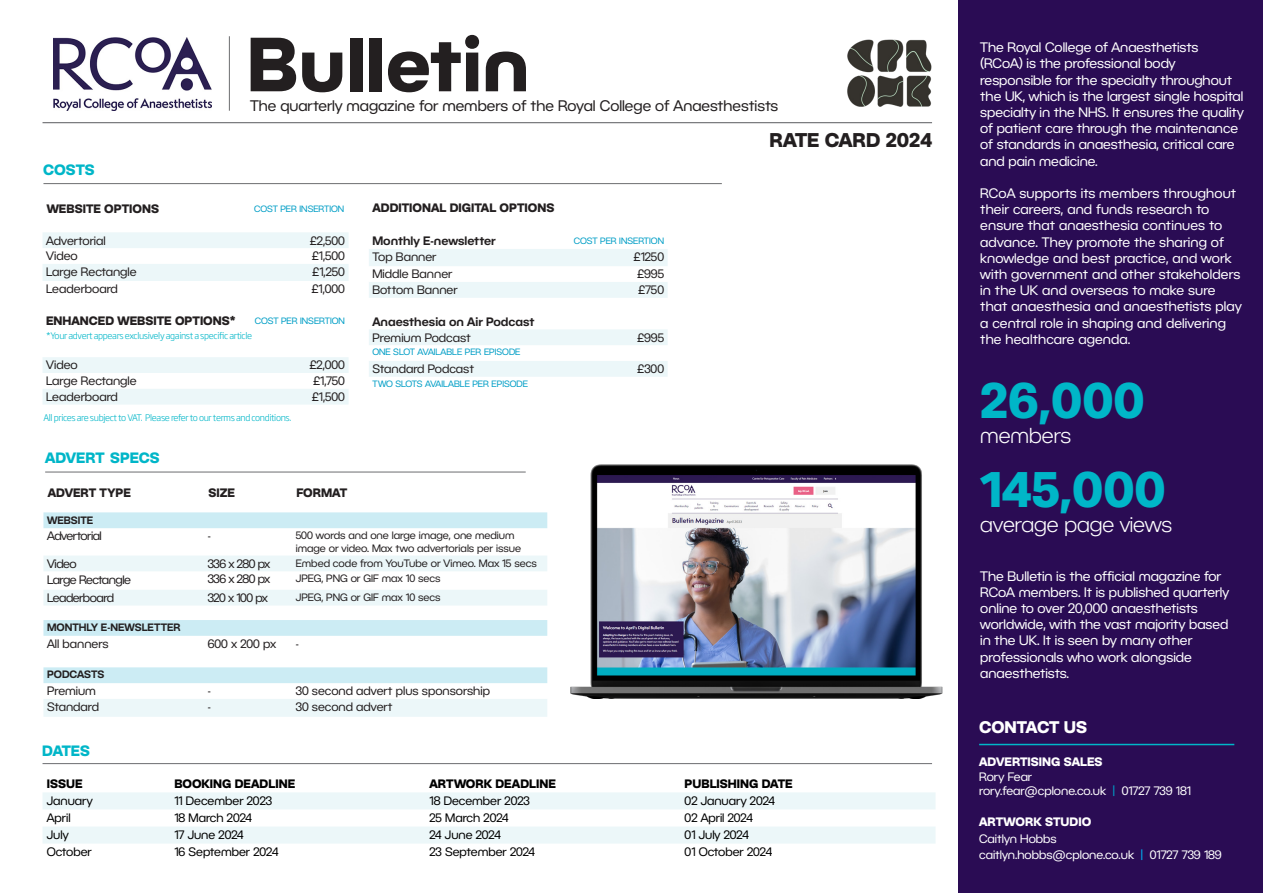
<style>
.page{position:relative;width:1263px;height:893px;background:#fff}
.page>*{position:absolute;margin:0;border:0;box-sizing:border-box;transform-origin:0 0}
.t1{font:700 75px "BC Novatica CYR";color:#231f20}
.Paragraph_Style_1{font:700 48.9px "BC Novatica CYR";color:#00b6c8}
.Paragraph_Style_1-2{font:300 21.15px "BC Novatica CYR";color:#fff}
.t2{font:700 19.5px "BC Novatica CYR";color:#231f20}
.t3{font:700 16.5px "BC Novatica CYR";color:#fff}
.t4{font:15px "BC Novatica CYR";color:#231f20}
.t5{font:700 14.7px "BC Novatica CYR";color:#00b6c8}
.t6{font:13.5px/16.2px "BC Novatica CYR";color:#fff}
.t7{font:12px "BC Novatica CYR";color:#231f20}
.t8{font:12px "BC Novatica CYR";color:#000}
.t9{font:12px "BC Novatica CYR";color:#fff}
.t10{font:700 12px "BC Novatica CYR";color:#231f20}
.t11{font:700 12px "BC Novatica CYR";color:#000}
.t12{font:600 12px "BC Novatica CYR";color:#231f20}
.t13{font:12px "BC Novatica CYR";letter-spacing:-.04em;color:#231f20}
.t14{font:700 12px "BC Novatica CYR";color:#fff}
.t15{font:10.5px/12.6px "BC Novatica CYR";color:#231f20}
.t16{font:600 10.5px "BC Novatica CYR";color:#231f20}
.t17{font:300 9px "Soho Gothic Pro";letter-spacing:-.04em;color:#00b6c8}
.t18{font:9px "BC Novatica CYR";color:#009ec6}
.s1{color:#009ec6}
.s2{color:#00aeef}
</style>
<div class="page">
<div style="left:959px;top:0;width:304px;height:893px;background:#2a0c54"></div>
<hr style="left:979px;top:744px;width:255px;height:1px;background:#00b6c8">
<img style="left:570px;top:464px;width:373px;height:234px">
<hr style="left:43px;top:122px;width:889px;height:1px;background:#6c6d70">
<hr style="left:229px;top:36px;width:1px;height:75px;background:#6c6d70">
<hr style="left:43px;top:763px;width:889px;height:1px;background:#6c6d70">
<hr style="left:43px;top:183px;width:679px;height:1px;background:#6c6d70">
<svg style="left:43px;top:792px;width:892px;height:52px;fill:#ecf7f9"></svg>
<img style="left:54px;top:38px;width:157px;height:73px">
<svg style="left:43px;top:232px;width:306px;height:173px"></svg>
<svg style="left:369px;top:249px;width:299px;height:128px"></svg>
<hr style="left:45px;top:472px;width:481px;height:1px;background:#6c6d70">
<svg style="left:43px;top:512px;width:504px;height:17px;background:#cfedf4"></svg>
<svg style="left:43px;top:556px;width:504px;height:161px"></svg>
<img style="left:847px;top:40px;width:85px;height:67px">
<p class="t1" style="left:247px;top:17px;width:284px">Bulletin</p>
<p class="t4" style="left:250px;top:96px;width:530px">The quarterly magazine for members of the Royal College of Anaesthestists</p>
<p class="t5" style="left:43px;top:160px;width:53px">COSTS</p>
<p class="t10" style="left:47px;top:201px;width:114px">WEBSITE OPTIONS</p>
<p class="t18" style="left:254px;top:203px;width:92px">COST PER INSERTION</p>
<p class="t7" style="left:46px;top:233px;width:61px">Advertorial</p>
<p class="t7" style="left:310px;top:233px;width:37px">£2,500</p>
<p class="t7" style="left:46px;top:249px;width:33px">Video</p>
<p class="t7" style="left:312px;top:249px;width:35px">£1,500</p>
<p class="t7" style="left:46px;top:265px;width:92px">Large Rectangle</p>
<p class="t7" style="left:312px;top:265px;width:34px">£1,250</p>
<p class="t7" style="left:46px;top:282px;width:73px">Leaderboard</p>
<p class="t7" style="left:311px;top:282px;width:35px">£1,000</p>
<p class="t10" style="left:46px;top:313px;width:191px">ENHANCED WEBSITE OPTIONS*</p>
<p class="t18" style="left:255px;top:315px;width:92px">COST PER INSERTION</p>
<p class="t17" style="left:46px;top:329px;width:208px">*Your advert appears exclusively against a specific article</p>
<p class="t7" style="left:46px;top:358px;width:33px">Video</p>
<p class="t7" style="left:309px;top:358px;width:37px">£2,000</p>
<p class="t7" style="left:46px;top:374px;width:92px">Large Rectangle</p>
<p class="t7" style="left:313px;top:374px;width:33px">£1,750</p>
<p class="t7" style="left:46px;top:389px;width:73px">Leaderboard</p>
<p class="t7" style="left:312px;top:389px;width:35px">£1,500</p>
<p class="t17" style="left:43px;top:411px;width:249px">All prices are subject to VAT. Please refer to our terms and conditions.</p>
<p class="t10" style="left:372px;top:201px;width:183px">ADDITIONAL DIGITAL OPTIONS</p>
<p class="t12" style="left:372px;top:234px;width:125px">Monthly E-newsletter</p>
<p class="t18" style="left:574px;top:236px;width:92px">COST PER INSERTION</p>
<p class="t7" style="left:372px;top:250px;width:66px">Top Banner</p>
<p class="t7" style="left:633px;top:250px;width:32px">£1250</p>
<p class="t7" style="left:372px;top:267px;width:81px">Middle Banner</p>
<p class="t7" style="left:637px;top:267px;width:29px">£995</p>
<p class="t7" style="left:372px;top:283px;width:87px">Bottom Banner</p>
<p class="t7" style="left:638px;top:283px;width:28px">£750</p>
<p class="t12" style="left:372px;top:314px;width:164px">Anaesthesia on Air Podcast</p>
<p class="t7" style="left:372px;top:330px;width:100px">Premium Podcast</p>
<p class="t7" style="left:637px;top:330px;width:29px">£995</p>
<p class="t18" style="left:372px;top:347px;width:150px">ONE SLOT AVAILABLE PER EPISODE</p>
<p class="t7" style="left:372px;top:362px;width:103px">Standard Podcast</p>
<p class="t7" style="left:637px;top:362px;width:28px">£300</p>
<p class="t18" style="left:372px;top:378px;width:157px">TWO SLOTS AVAILABLE PER EPISODE</p>
<p class="t5" style="left:45px;top:449px;width:116px">ADVERT SPECS</p>
<p class="t10" style="left:48px;top:485px;width:85px">ADVERT TYPE</p>
<p class="t10" style="left:208px;top:485px;width:28px">SIZE</p>
<p class="t10" style="left:296px;top:485px;width:52px">FORMAT</p>
<p class="t16" style="left:47px;top:513px;width:48px">WEBSITE</p>
<p class="t13" style="left:47px;top:529px;width:56px">Advertorial</p>
<p class="t7" style="left:208px;top:529px;width:5px">-</p>
<p class="t15" style="left:296px;top:529px;width:227px">500 words and one large image, one medium image or video. Max two advertorials per issue</p>
<p class="t7" style="left:47px;top:556px;width:31px">Video</p>
<p class="t7" style="left:208px;top:556px;width:64px">336 x 280 px</p>
<p class="t15" style="left:296px;top:556px;width:243px">Embed code from YouTube or Vimeo. Max 15 secs</p>
<p class="t13" style="left:47px;top:572px;width:85px">Large Rectangle</p>
<p class="t7" style="left:208px;top:572px;width:64px">336 x 280 px</p>
<p class="t15" style="left:296px;top:572px;width:146px">JPEG, PNG or GIF max 10 secs</p>
<p class="t13" style="left:47px;top:590px;width:68px">Leaderboard</p>
<p class="t7" style="left:208px;top:590px;width:62px">320 x 100 px</p>
<p class="t15" style="left:296px;top:591px;width:146px">JPEG, PNG or GIF max 10 secs</p>
<p class="t16" style="left:47px;top:621px;width:135px">MONTHLY E-NEWSLETTER</p>
<p class="t7" style="left:47px;top:636px;width:63px">All banners</p>
<p class="t7" style="left:208px;top:636px;width:70px">600 x 200 px</p>
<p class="t7" style="left:296px;top:636px;width:5px">-</p>
<p class="t16" style="left:47px;top:668px;width:59px">PODCASTS</p>
<p class="t7" style="left:47px;top:684px;width:50px">Premium</p>
<p class="t7" style="left:208px;top:684px;width:5px">-</p>
<p class="t7" style="left:296px;top:684px;width:196px">30 second advert plus sponsorship</p>
<p class="t7" style="left:47px;top:699px;width:54px">Standard</p>
<p class="t7" style="left:208px;top:699px;width:5px">-</p>
<p class="t7" style="left:296px;top:699px;width:98px">30 second advert</p>
<p class="t5" style="left:42px;top:741px;width:49px">DATES</p>
<p class="t2" style="left:769px;top:127px;width:164px">RATE CARD 2024</p>
<p class="t11" style="left:47px;top:776px;width:37px">ISSUE</p>
<p class="t11" style="left:174px;top:776px;width:122px">BOOKING DEADLINE</p>
<p class="t11" style="left:429px;top:776px;width:128px">ARTWORK DEADLINE</p>
<p class="t11" style="left:685px;top:776px;width:110px">PUBLISHING DATE</p>
<p class="t8" style="left:47px;top:794px;width:47px">January</p>
<p class="t8" style="left:174px;top:794px;width:99px">11 December 2023</p>
<p class="t8" style="left:429px;top:794px;width:102px">18 December 2023</p>
<p class="t8" style="left:685px;top:794px;width:92px">02 January 2024</p>
<p class="t8" style="left:47px;top:811px;width:25px">April</p>
<p class="t8" style="left:174px;top:811px;width:79px">18 March 2024</p>
<p class="t8" style="left:429px;top:811px;width:81px">25 March 2024</p>
<p class="t8" style="left:685px;top:811px;width:70px">02 April 2024</p>
<p class="t8" style="left:47px;top:828px;width:23px">July</p>
<p class="t8" style="left:174px;top:828px;width:71px">17 June 2024</p>
<p class="t8" style="left:429px;top:828px;width:73px">24 June 2024</p>
<p class="t8" style="left:685px;top:828px;width:66px">01 July 2024</p>
<p class="t8" style="left:47px;top:845px;width:47px">October</p>
<p class="t8" style="left:174px;top:845px;width:106px">16 September 2024</p>
<p class="t8" style="left:429px;top:845px;width:107px">23 September 2024</p>
<p class="t8" style="left:685px;top:845px;width:89px">01 October 2024</p>
<p class="t6" style="left:980px;top:39px;width:265px">The Royal College of Anaesthetists (RCoA) is the professional body responsible for the specialty throughout the UK, which is the largest single hospital specialty in the NHS. It ensures the quality of patient care through the maintenance of standards in anaesthesia, critical care and pain medicine.</p>
<p class="t6" style="left:980px;top:185px;width:263px">RCoA supports its members throughout their careers, and funds research to ensure that anaesthesia continues to advance. They promote the sharing of knowledge and best practice, and work with government and other stakeholders in the UK and overseas to make sure that anaesthesia and anaesthetists play a central role in shaping and delivering the healthcare agenda.</p>
<p class="Paragraph_Style_1" style="left:980px;top:369px;width:166px">26,000</p>
<p class="Paragraph_Style_1-2" style="left:980px;top:423px;width:92px">members</p>
<p class="Paragraph_Style_1" style="left:980px;top:458px;width:187px">145,000</p>
<p class="Paragraph_Style_1-2" style="left:980px;top:512px;width:193px">average page views</p>
<p class="t6" style="left:980px;top:567px;width:250px">The Bulletin is the official magazine for RCoA members. It is published quarterly online to over 20,000 anaesthetists worldwide, with the vast majority based in the UK. It is seen by many other professionals who work alongside anaesthetists.</p>
<p class="t3" style="left:979px;top:717px;width:110px">CONTACT US</p>
<p class="t14" style="left:979px;top:754px;width:125px">ADVERTISING SALES</p>
<p class="t9" style="left:979px;top:769px;width:55px">Rory Fear</p>
<p class="t9" style="left:979px;top:784px;width:213px">rory.fear@cplone.co.uk <span class="s1">|</span> 01727 739 181</p>
<p class="t14" style="left:979px;top:814px;width:114px">ARTWORK STUDIO</p>
<p class="t9" style="left:979px;top:831px;width:79px">Caitlyn Hobbs</p>
<p class="t9" style="left:979px;top:847px;width:244px">caitlyn.hobbs@cplone.co.uk <span class="s2">|</span> 01727 739 189</p>
</div>
